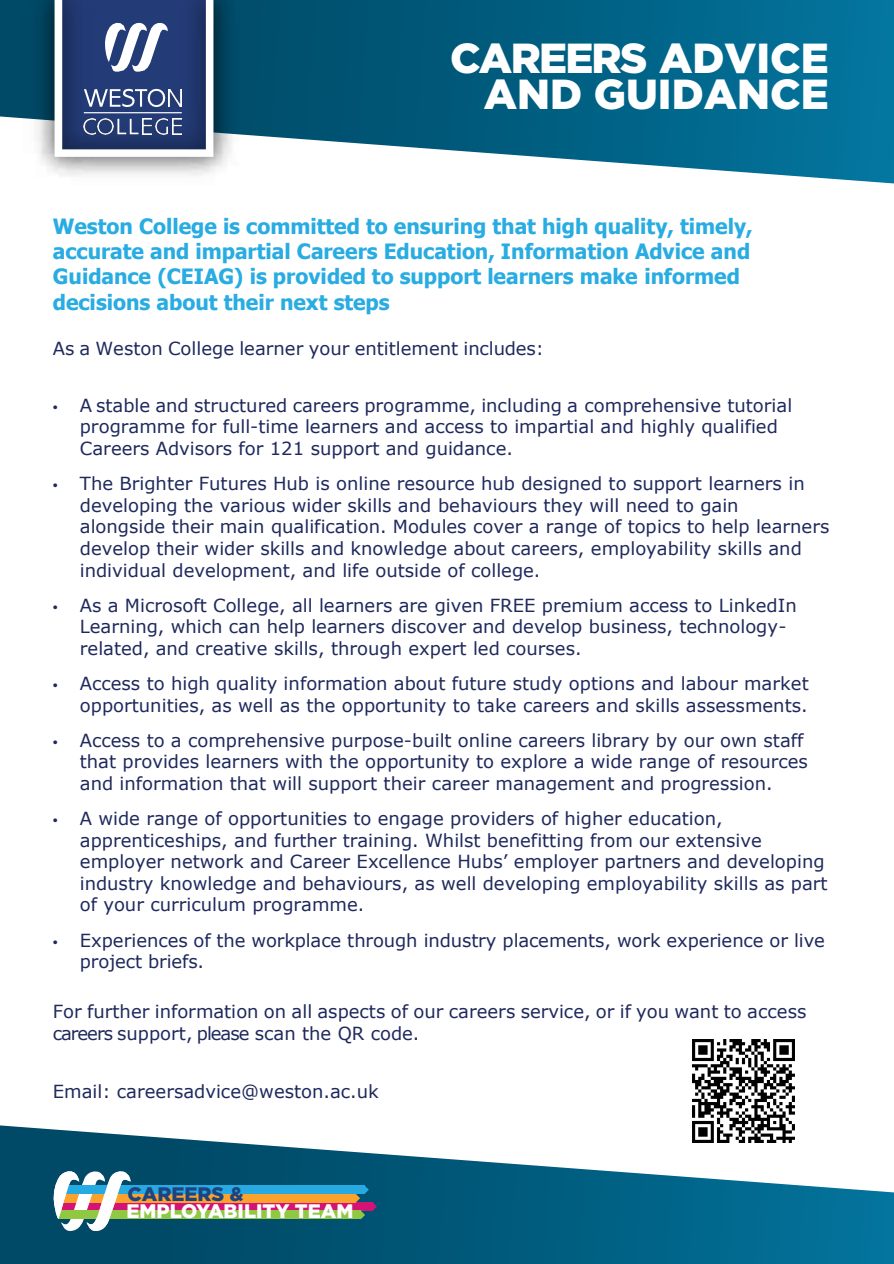
<style>
.page{position:relative;width:894px;height:1264px;background:#fff}
.page>*{position:absolute;margin:0;border:0;box-sizing:border-box;transform-origin:0 0}
.t1{font:900 42px/36px "Gotham";color:#fff;text-align:right}
.t2{font:700 21px/25.3px "Tahoma";color:#28ace2}
.t3{font:900 19.5px "Gotham";color:#fff}
.t4{font:900 19.5px "Gotham";color:#1d4481}
.t5{font:18px/21.6px "Verdana";color:#1f295c}
.s1{font-family:"Myriad Pro"}
</style>
<div class="page">
<svg style="left:0;top:0;width:893px;height:183px;background:#247695"></svg>
<img style="left:22px;top:0;width:224px;height:183px">
<svg style="left:55px;top:0;width:158px;height:157px"></svg>
<img style="left:142px;top:119px;width:9px;height:15px">
<img style="left:155px;top:118px;width:12px;height:17px">
<img style="left:172px;top:119px;width:9px;height:15px">
<img style="left:692px;top:1039px;width:102px;height:86px">
<svg style="left:0;top:1125px;width:893px;height:138px"></svg>
<div style="left:57px;top:1201px;width:315px;height:9px;background:#d51376"></div>
<div style="left:59px;top:1193px;width:297px;height:8px;background:#faa22b"></div>
<div style="left:59px;top:1210px;width:302px;height:8px;background:#91c841"></div>
<div style="left:64px;top:1185px;width:300px;height:8px;background:#27aae1"></div>
<svg style="left:54px;top:1170px;width:76px;height:60px"></svg>
<svg style="left:351px;top:1185px;width:26px;height:33px"></svg>
<h1 class="t1" style="left:450px;top:40px;width:380px">CAREERS ADVICE<br>AND GUIDANCE</h1>
<p class="t2" style="left:53px;top:212px;width:701px">Weston College is committed to ensuring that high quality, timely, accurate and impartial Careers Education, Information Advice and Guidance (CEIAG) is provided to support learners make informed decisions about their next steps</p>
<p class="t5" style="left:53px;top:338px;width:492px">As a Weston College learner your entitlement includes:</p>
<p class="t5" style="left:80px;top:394px;width:714px;text-indent:-27px"><span class="s1">•</span> A stable and structured careers programme, including a comprehensive tutorial programme for full-time learners and access to impartial and highly qualified<br>Careers Advisors for 121 support and guidance.</p>
<p class="t5" style="left:80px;top:473px;width:751px;text-indent:-27px"><span class="s1">•</span> The Brighter Futures Hub is online resource hub designed to support learners in developing the various wider skills and behaviours they will need to gain<br>alongside their main qualification. Modules cover a range of topics to help learners develop their wider skills and knowledge about careers, employability skills and individual development, and life outside of college.</p>
<p class="t5" style="left:80px;top:594px;width:718px;text-indent:-27px"><span class="s1">•</span> As a Microsoft College, all learners are given FREE premium access to LinkedIn<br>Learning, which can help learners discover and develop business, technology&shy;related, and creative skills, through expert led courses.</p>
<p class="t5" style="left:53px;top:672px;width:757px;text-align:right"><span class="s1">•</span> Access to high quality information about future study options and labour market opportunities, as well as the opportunity to take careers and skills assessments.</p>
<p class="t5" style="left:80px;top:729px;width:729px;text-indent:-27px"><span class="s1">•</span> Access to a comprehensive purpose-built online careers library by our own staff that provides learners with the opportunity to explore a wide range of resources and information that will support their career management and progression.</p>
<p class="t5" style="left:80px;top:807px;width:749px;text-indent:-27px"><span class="s1">•</span> A wide range of opportunities to engage providers of higher education, apprenticeships, and further training. Whilst benefitting from our extensive employer network and Career Excellence Hubs’ employer partners and developing industry knowledge and behaviours, as well developing employability skills as part of your curriculum programme.</p>
<p class="t5" style="left:80px;top:929px;width:746px;text-indent:-27px"><span class="s1">•</span> Experiences of the workplace through industry placements, work experience or live project briefs.</p>
<p class="t5" style="left:53px;top:1000px;width:755px">For further information on all aspects of our careers service, or if you want to access careers support, please scan the QR code.</p>
<p class="t5" style="left:53px;top:1080px;width:327px">Email: careersadvice@weston.ac.uk</p>
<p class="t4" style="left:127px;top:1180px;width:117px">CAREERS &amp;</p>
<p class="t3" style="left:127px;top:1197px;width:228px">EMPLOYABILITY TEAM</p>
</div>
